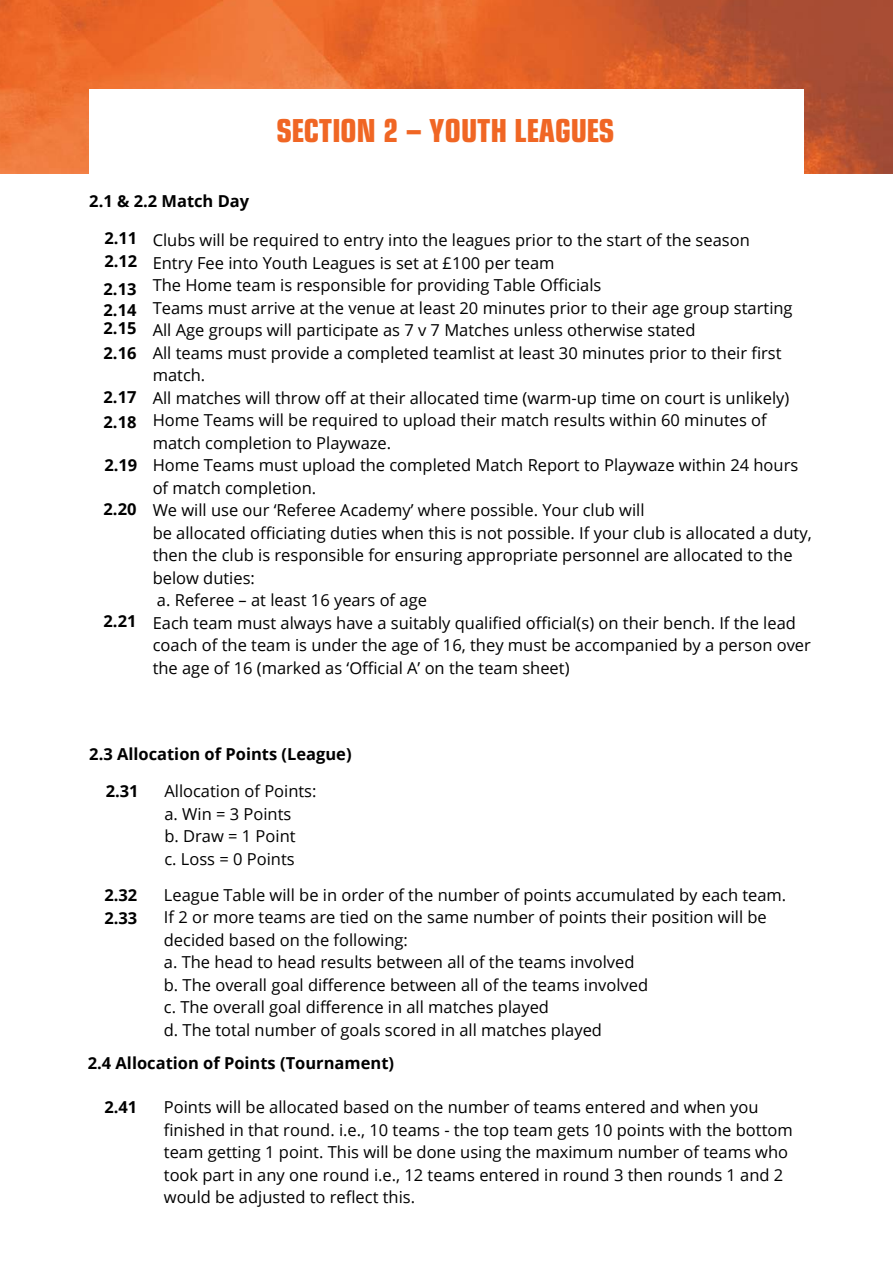
<style>
.page{position:relative;width:893px;height:1264px;background:#fff}
.page>*{position:absolute;margin:0;border:0;box-sizing:border-box;transform-origin:0 0}
.t1{font:700 32.55px "Eurostile Condensed BQ";color:#f06624}
.t2{font:16.5px/22.5px "Open Sans";color:#000}
.t3{font:700 16.5px/22.5px "Open Sans";color:#000}
</style>
<div class="page">
<img style="left:0;top:0;width:892px;height:174px">
<div style="left:89px;top:89px;width:714px;height:268px;background:#fff"></div>
<p class="t3" style="left:89px;top:189px;width:161px">2.1 &amp; 2.2 Match Day</p>
<h1 class="t1" style="left:277px;top:113px;width:338px">SECTION 2 – YOUTH LEAGUES</h1>
<p class="t3" style="left:104px;top:226px;width:34px">2.11<br>2.12</p>
<p class="t3" style="left:104px;top:278px;width:34px;line-height:21.5px">2.13<br>2.14</p>
<p class="t3" style="left:104px;top:315px;width:34px;line-height:24.9px">2.15<br>2.16</p>
<p class="t3" style="left:104px;top:384px;width:34px;line-height:24.8px">2.17<br>2.18</p>
<p class="t3" style="left:104px;top:453px;width:34px">2.19</p>
<p class="t3" style="left:104px;top:497px;width:34px">2.20</p>
<p class="t3" style="left:104px;top:609px;width:34px">2.21</p>
<p class="t2" style="left:153px;top:228px;width:660px">Clubs will be required to entry into the leagues prior to the start of the season<br>Entry Fee into Youth Leagues is set at £100 per team<br>The Home team is responsible for providing Table Officials<br>Teams must arrive at the venue at least 20 minutes prior to their age group starting All Age groups will participate as 7 v 7 Matches unless otherwise stated<br>All teams must provide a completed teamlist at least 30 minutes prior to their first match.<br>All matches will throw off at their allocated time (warm-up time on court is unlikely)<br>Home Teams will be required to upload their match results within 60 minutes of match completion to Playwaze.<br>Home Teams must upload the completed Match Report to Playwaze within 24 hours of match completion.<br>We will use our ‘Referee Academy’ where possible. Your club will<br>be allocated officiating duties when this is not possible. If your club is allocated a duty, then the club is responsible for ensuring appropriate personnel are allocated to the below duties:<br>a. Referee – at least 16 years of age<br>Each team must always have a suitably qualified official(s) on their bench. If the lead coach of the team is under the age of 16, they must be accompanied by a person over the age of 16 (marked as ‘Official A’ on the team sheet)</p>
<p class="t3" style="left:89px;top:742px;width:264px">2.3 Allocation of Points (League)</p>
<p class="t3" style="left:106px;top:779px;width:34px">2.31</p>
<p class="t3" style="left:104px;top:883px;width:34px">2.32<br>2.33</p>
<p class="t2" style="left:164px;top:779px;width:154px">Allocation of Points: a. Win = 3 Points<br>b. Draw = 1 Point<br>c. Loss = 0 Points</p>
<p class="t2" style="left:164px;top:883px;width:624px">League Table will be in order of the number of points accumulated by each team.<br>If 2 or more teams are tied on the same number of points their position will be decided based on the following:<br>a. The head to head results between all of the teams involved<br>b. The overall goal difference between all of the teams involved<br>c. The overall goal difference in all matches played<br>d. The total number of goals scored in all matches played</p>
<p class="t3" style="left:88px;top:1050px;width:308px">2.4 Allocation of Points (Tournament)</p>
<p class="t2" style="left:164px;top:1095px;width:630px">Points will be allocated based on the number of teams entered and when you finished in that round. i.e., 10 teams - the top team gets 10 points with the bottom team getting 1 point. This will be done using the maximum number of teams who took part in any one round i.e., 12 teams entered in round 3 then rounds 1 and 2 would be adjusted to reflect this.</p>
<p class="t3" style="left:104px;top:1095px;width:34px">2.41</p>
</div>
